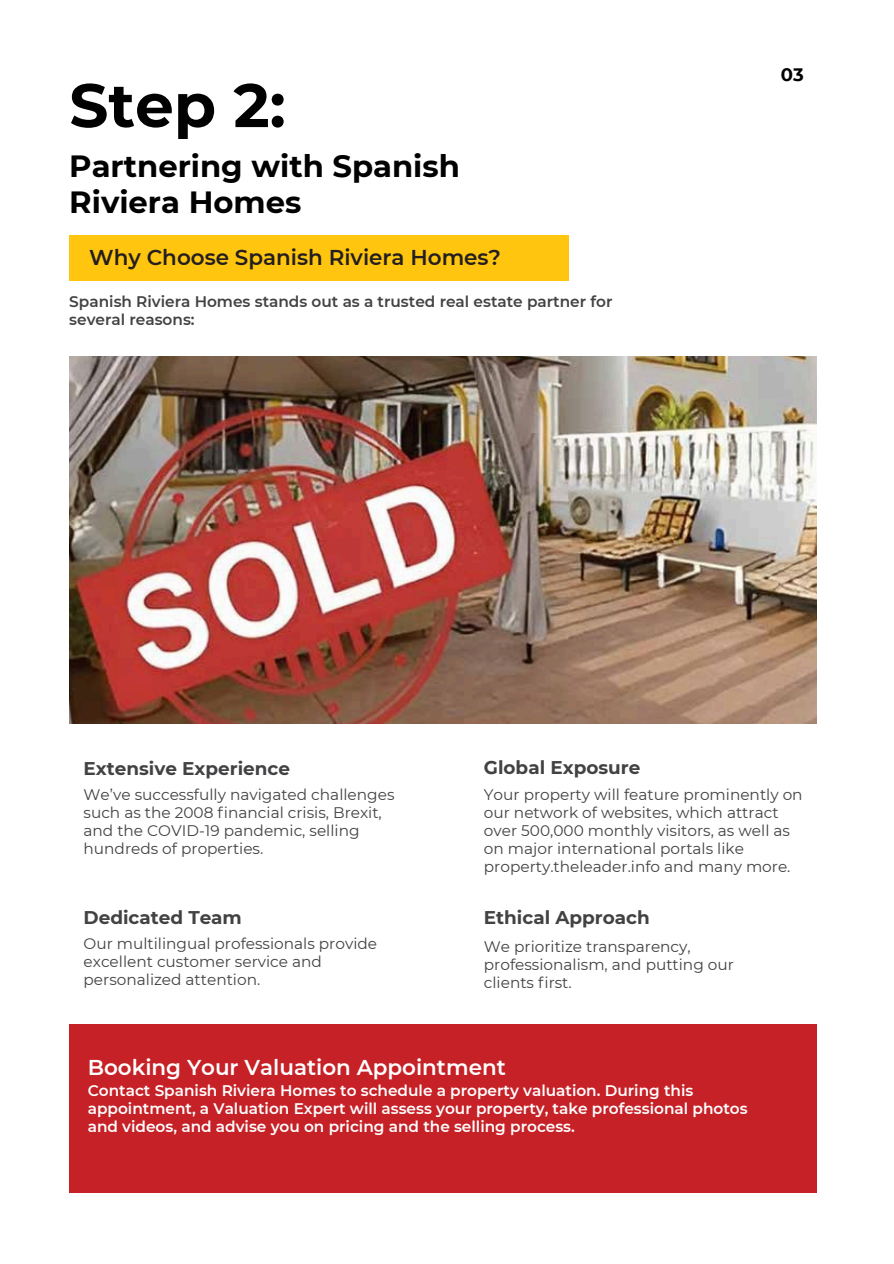
<style>
.page{position:relative;width:894px;height:1264px;background:#fff}
.page>*{position:absolute;margin:0;border:0;box-sizing:border-box;transform-origin:0 0}
.t1{font:700 61.35px "Montserrat";color:#010101}
.t2{font:700 30.6px/36px "Montserrat";color:#010101}
.t3{font:600 21.45px "Montserrat";color:#fff}
.t4{font:600 21.45px "Montserrat";color:#231f20}
.t5{font:700 18.45px "Montserrat";color:#424143}
.t6{font:700 18px "Montserrat";color:#010101}
.t7{font:15.3px/18px "Montserrat";color:#424143}
.t8{font:600 15.3px/18px "Montserrat";color:#fff}
.t9{font:600 15.3px/18px "Montserrat";color:#424143}
</style>
<div class="page">
<div style="left:69px;top:1024px;width:747px;height:168px;background:#c62127"></div>
<div style="left:70px;top:235px;width:498px;height:45px;background:#ffc50f"></div>
<img style="left:69px;top:356px;width:747px;height:367px">
<h1 class="t1" style="left:69px;top:61px;width:218px">Step 2:</h1>
<h2 class="t2" style="left:69px;top:146px;width:392px">Partnering with Spanish<br>Riviera Homes</h2>
<h3 class="t4" style="left:89px;top:242px;width:413px">Why Choose Spanish Riviera Homes?</h3>
<p class="t9" style="left:69px;top:291px;width:544px">Spanish Riviera Homes stands out as a trusted real estate partner for several reasons:</p>
<p class="t6" style="left:780px;top:62px;width:24px">03</p>
<p class="t5" style="left:84px;top:755px;width:208px">Extensive Experience</p>
<p class="t5" style="left:484px;top:754px;width:158px">Global Exposure</p>
<p class="t7" style="left:83px;top:785px;width:312px">We’ve successfully navigated challenges such as the 2008 financial crisis, Brexit, and the COVID-19 pandemic, selling hundreds of properties.</p>
<p class="t5" style="left:84px;top:904px;width:160px">Dedicated Team</p>
<p class="t7" style="left:84px;top:934px;width:295px">Our multilingual professionals provide excellent customer service and personalized attention.</p>
<p class="t7" style="left:484px;top:785px;width:320px">Your property will feature prominently on our network of websites, which attract over 500,000 monthly visitors, as well as on major international portals like property.theleader.info and many more.</p>
<p class="t5" style="left:484px;top:904px;width:167px">Ethical Approach</p>
<p class="t7" style="left:484px;top:937px;width:251px">We prioritize transparency, professionalism, and putting our clients first.</p>
<h3 class="t3" style="left:88px;top:1052px;width:419px">Booking Your Valuation Appointment</h3>
<p class="t8" style="left:88px;top:1081px;width:661px">Contact Spanish Riviera Homes to schedule a property valuation. During this appointment, a Valuation Expert will assess your property, take professional photos and videos, and advise you on pricing and the selling process.</p>
</div>
